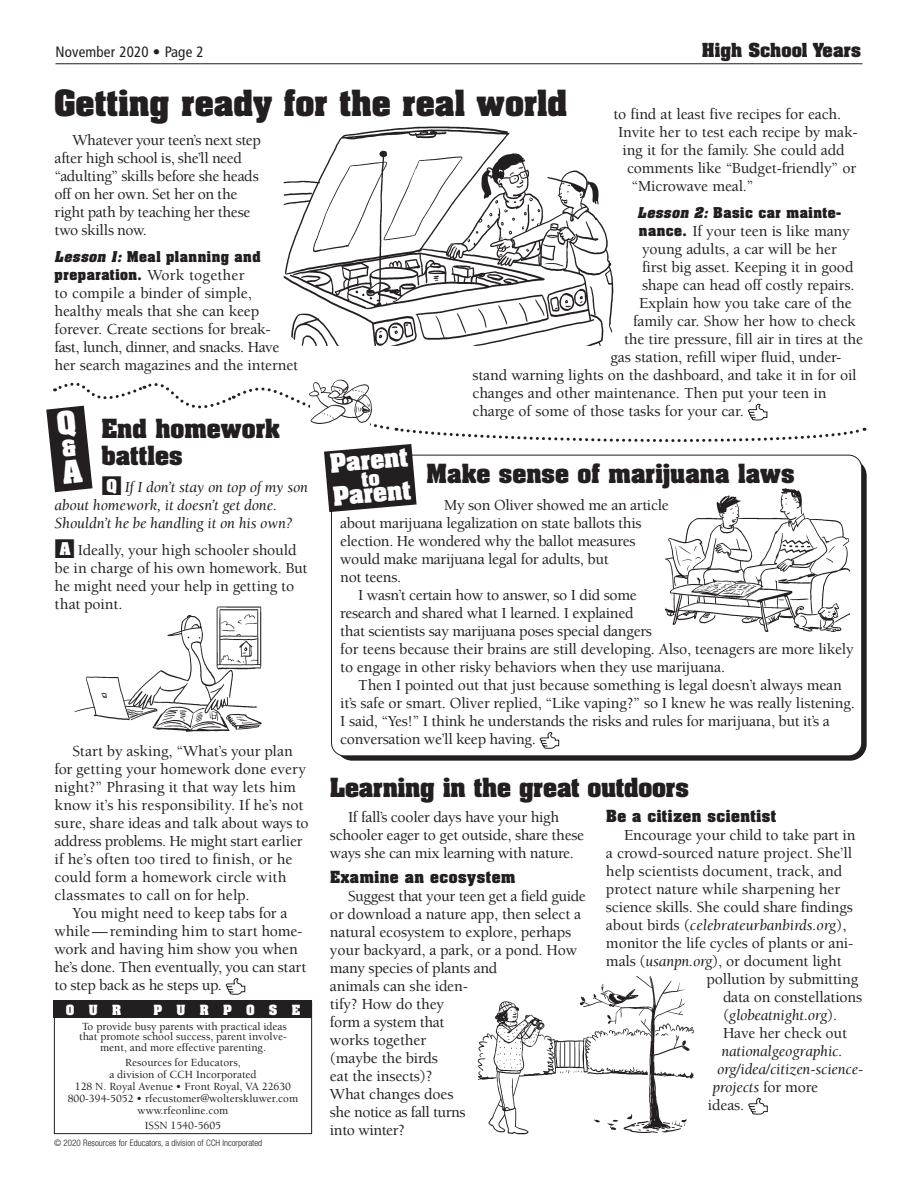
<style>
.page{position:relative;width:918px;height:1188px;background:#fff}
.page>*{position:absolute;margin:0;border:0;box-sizing:border-box;transform-origin:0 0}
.t1{font:700 30.75px "Aachen";color:#231f20}
.t2{font:700 22.5px/27px "Aachen";letter-spacing:-.005em;color:#231f20}
.t3{font:700 22.5px "Aachen";color:#fff}
.t4{font:700 16.5px "Aachen";color:#231f20}
.t5{font:500 15.75px/18px "Berkeley Std";letter-spacing:-.01em;color:#231f20}
.t6{font:italic 15.75px/18px "Berkeley Std";letter-spacing:-.01em;color:#231f20}
.t7{font:500 15.75px "Berkeley Std";letter-spacing:.01em;color:#231f20}
.t8{font:condensed 15px "Frutiger LT Pro";letter-spacing:.01em;color:#231f20}
.t9{font:700 14.25px "Aachen";letter-spacing:.035em;color:#231f20}
.t10{font:700 12.75px/18px "Aachen";letter-spacing:.04em;color:#231f20}
.t11{font:700 12px "Aachen";letter-spacing:1.195em;color:#fff}
.t12{font:500 11.25px/12px "Berkeley Std";color:#231f20;text-align:center}
.t13{font:300 condensed 9px "Helvetica Neue";color:#231f20}
.s1{font-style:italic}
.s2{font-family:"Aachen";font-weight:700;font-size:12.75px}
.s3{font-family:"Berkeley Std";font-weight:500;font-size:15.75px}
.s4{font-family:"Aachen";font-weight:700;font-style:normal;font-size:15px;color:#fff}
.s5{font-family:"Aachen";font-weight:700;font-size:15px;color:#fff}
.s6{font-weight:500;font-style:normal}
.s7{font-weight:400;font-style:italic}
</style>
<div class="page">
<div style="left:54px;top:1002px;width:258px;height:132px;border:1px solid #231f20"></div>
<div style="left:54px;top:1000px;width:258px;height:18px;background:#231f20"></div>
<hr style="left:56px;top:63px;width:806px;height:1px;background:#231f20">
<div style="left:336px;top:459px;width:531px;height:302px;background:#231f20;border-radius:16px"></div>
<div style="left:331px;top:455px;width:531px;height:301px;background:#fff;border-radius:13px"></div>
<svg style="left:226px;top:978px;width:19px;height:17px"></svg>
<svg style="left:748px;top:1097px;width:20px;height:18px"></svg>
<svg style="left:540px;top:732px;width:19px;height:17px"></svg>
<img style="left:477px;top:976px;width:216px;height:158px">
<img style="left:284px;top:126px;width:330px;height:220px">
<img style="left:665px;top:512px;width:185px;height:120px">
<img style="left:74px;top:606px;width:188px;height:126px">
<svg style="left:46px;top:379px;width:819px;height:133px"></svg>
<h1 class="t8" style="left:56px;top:43px;width:150px">November 2020 • Page 2</h1>
<h1 class="t4" style="left:702px;top:39px;width:161px">High School Years</h1>
<h2 class="t1" style="left:54px;top:81px;width:515px">Getting ready for the real world</h2>
<p class="t5" style="left:614px;top:105px;width:229px">to find at least five recipes for each.</p>
<p class="t5" style="left:618px;top:123px;width:241px">Invite her to test each recipe by mak-</p>
<p class="t5" style="left:623px;top:141px;width:224px">ing it for the family. She could add</p>
<p class="t5" style="left:627px;top:159px;width:231px">comments like “Budget-friendly” or</p>
<p class="t5" style="left:632px;top:177px;width:124px">“Microwave meal.”</p>
<p class="t10" style="left:638px;top:203px;width:205px"><span class="s1">Lesson 2:</span> Basic car mainte-</p>
<p class="t5" style="left:639px;top:222px;width:212px"><span class="s2">nance.</span> If your teen is like many</p>
<p class="t5" style="left:642px;top:240px;width:196px">young adults, a car will be her</p>
<p class="t5" style="left:642px;top:258px;width:213px">first big asset. Keeping it in good</p>
<p class="t5" style="left:642px;top:276px;width:214px">shape can head off costly repairs.</p>
<p class="t5" style="left:639px;top:294px;width:214px">Explain how you take care of the</p>
<p class="t5" style="left:633px;top:312px;width:224px">family car. Show her how to check</p>
<p class="t5" style="left:624px;top:330px;width:241px">the tire pressure, fill air in tires at the</p>
<p class="t5" style="left:611px;top:348px;width:232px">gas station, refill wiper fluid, under-</p>
<p class="t5" style="left:473px;top:366px;width:386px">stand warning lights on the dashboard, and take it in for oil</p>
<p class="t5" style="left:473px;top:384px;width:355px">changes and other maintenance. Then put your teen in</p>
<p class="t5" style="left:473px;top:402px;width:273px">charge of some of those tasks for your car.</p>
<p class="t5" style="left:55px;top:132px;width:208px;text-indent:18px">Whatever your teen’s next step after high school is, she’ll need “adulting” skills before she heads off on her own. Set her on the right path by teaching her these two skills now.</p>
<p class="t10" style="left:55px;top:248px;width:208px"><span class="s1">Lesson 1:</span> Meal planning and preparation. <span class="s3">Work together</span></p>
<p class="t5" style="left:55px;top:285px;width:245px">to compile a binder of simple, healthy meals that she can keep forever. Create sections for break&shy;fast, lunch, dinner, and snacks. Have her search magazines and the internet</p>
<h2 class="t2" style="left:101px;top:415px;width:180px">End homework battles</h2>
<p class="t6" style="left:55px;top:479px;width:255px;text-indent:47px">■<span class="s4">Q</span> If I don’t stay on top of my son about homework, it doesn’t get done.<br>Shouldn’t he be handling it on his own?</p>
<p class="t5" style="left:55px;top:542px;width:255px">■<span class="s5">A</span> Ideally, your high schooler should be in charge of his own homework. But he might need your help in getting to that point.</p>
<h2 class="t3" style="left:329px;top:447px;width:80px;rotate:-5deg">Parent</h2>
<h2 class="t3" style="left:331px;top:480px;width:80px;rotate:-5deg">Parent</h2>
<h2 class="t2" style="left:426px;top:460px;width:370px">Make sense of marijuana laws</h2>
<p class="t5" style="left:444px;top:497px;width:226px">My son Oliver showed me an article</p>
<p class="t5" style="left:340px;top:515px;width:303px">about marijuana legalization on state ballots this</p>
<p class="t5" style="left:340px;top:533px;width:297px">election. He wondered why the ballot measures</p>
<p class="t5" style="left:340px;top:551px;width:270px">would make marijuana legal for adults, but</p>
<p class="t5" style="left:340px;top:569px;width:63px">not teens.</p>
<p class="t5" style="left:358px;top:587px;width:280px">I wasn’t certain how to answer, so I did some</p>
<p class="t5" style="left:340px;top:605px;width:295px">research and shared what I learned. I explained</p>
<p class="t5" style="left:340px;top:623px;width:313px">that scientists say marijuana poses special dangers</p>
<p class="t5" style="left:340px;top:641px;width:515px">for teens because their brains are still developing. Also, teenagers are more likely</p>
<p class="t5" style="left:340px;top:659px;width:386px">to engage in other risky behaviors when they use marijuana.</p>
<p class="t5" style="left:358px;top:677px;width:485px">Then I pointed out that just because something is legal doesn’t always mean</p>
<p class="t5" style="left:340px;top:695px;width:516px">it’s safe or smart. Oliver replied, “Like vaping?” so I knew he was really listening.</p>
<p class="t5" style="left:340px;top:713px;width:491px">I said, “Yes!” I think he understands the risks and rules for marijuana, but it’s a</p>
<p class="t5" style="left:340px;top:731px;width:197px">conversation we’ll keep having.</p>
<p class="t5" style="left:73px;top:743px;width:222px">Start by asking, “What’s your plan</p>
<p class="t5" style="left:55px;top:761px;width:253px">for getting your homework done every</p>
<p class="t5" style="left:55px;top:779px;width:243px">night?” Phrasing it that way lets him</p>
<p class="t7" style="left:55px;top:797px;width:250px">know it’s his responsibility. If he’s not</p>
<p class="t5" style="left:55px;top:815px;width:256px">sure, share ideas and talk about ways to</p>
<p class="t5" style="left:55px;top:833px;width:250px">address problems. He might start earlier</p>
<p class="t5" style="left:55px;top:851px;width:239px">if he’s often too tired to finish, or he</p>
<p class="t5" style="left:55px;top:869px;width:233px">could form a homework circle with</p>
<p class="t5" style="left:55px;top:887px;width:196px">classmates to call on for help.</p>
<p class="t5" style="left:73px;top:905px;width:217px">You might need to keep tabs for a</p>
<p class="t5" style="left:55px;top:923px;width:249px">while —reminding him to start home-</p>
<p class="t5" style="left:55px;top:941px;width:245px">work and having him show you when</p>
<p class="t5" style="left:55px;top:959px;width:253px">he’s done. Then eventually, you can start</p>
<p class="t5" style="left:55px;top:977px;width:169px">to step back as he steps up.</p>
<h2 class="t2" style="left:330px;top:773px;width:360px">Learning in the great outdoors</h2>
<p class="t9" style="left:606px;top:806px;width:172px">Be a citizen scientist</p>
<p class="t5" style="left:624px;top:827px;width:233px">Encourage your child to take part in</p>
<p class="t5" style="left:606px;top:845px;width:248px">a crowd-sourced nature project. She’ll</p>
<p class="t5" style="left:606px;top:863px;width:238px">help scientists document, track, and</p>
<p class="t5" style="left:606px;top:881px;width:236px">protect nature while sharpening her</p>
<p class="t5" style="left:606px;top:899px;width:248px">science skills. She could share findings</p>
<p class="t6" style="left:606px;top:917px;width:242px"><span class="s6">about birds (</span>celebrateurbanbirds.org<span class="s6">),</span></p>
<p class="t5" style="left:606px;top:935px;width:249px">monitor the life cycles of plants or ani-</p>
<p class="t5" style="left:606px;top:953px;width:237px">mals (<span class="s7">usanpn.org</span>), or document light</p>
<p class="t5" style="left:706px;top:971px;width:153px">pollution by submitting</p>
<p class="t5" style="left:723px;top:989px;width:141px">data on constellations</p>
<p class="t6" style="left:723px;top:1007px;width:116px"><span class="s6">(</span>globeatnight.org<span class="s6">).</span></p>
<p class="t5" style="left:723px;top:1025px;width:126px">Have her check out</p>
<p class="t6" style="left:722px;top:1043px;width:122px">nationalgeographic.</p>
<p class="t6" style="left:717px;top:1061px;width:148px">org/idea/citizen-science-</p>
<p class="t6" style="left:712px;top:1079px;width:107px">projects <span class="s6">for more</span></p>
<p class="t5" style="left:708px;top:1097px;width:38px">ideas.</p>
<p class="t5" style="left:330px;top:808px;width:256px;text-indent:18px">If fall’s cooler days have your high schooler eager to get outside, share these ways she can mix learning with nature.</p>
<p class="t9" style="left:330px;top:867px;width:187px">Examine an ecosystem</p>
<p class="t5" style="left:330px;top:888px;width:257px;text-indent:18px">Suggest that your teen get a field guide or download a nature app, then select a natural ecosystem to explore, perhaps your backyard, a park, or a pond. How many species of plants and<br>animals can she iden-<br>tify? How do they<br>form a system that<br>works together<br>(maybe the birds<br>eat the insects)?<br>What changes does<br>she notice as fall turns<br>into winter?</p>
<p class="t11" style="left:66px;top:1001px;width:57px">OUR</p>
<p class="t11" style="left:153px;top:1001px;width:148px">PURPOSE</p>
<p class="t12" style="left:79px;top:1021px;width:209px;line-height:10.5px">To provide busy parents with practical ideas that promote school success, parent involve&shy;ment, and more effective parenting.</p>
<p class="t12" style="left:68px;top:1057px;width:232px">Resources for Educators,<br>a division of CCH Incorporated<br>128 N. Royal Avenue • Front Royal, VA 22630<br>800-394-5052 • rfecustomer@wolterskluwer.com www.rfeonline.com</p>
<p class="t12" style="left:145px;top:1120px;width:78px">ISSN 1540-5605</p>
<p class="t13" style="left:54px;top:1137px;width:210px">© 2020 Resources for Educators, a division of CCH Incorporated</p>
</div>
